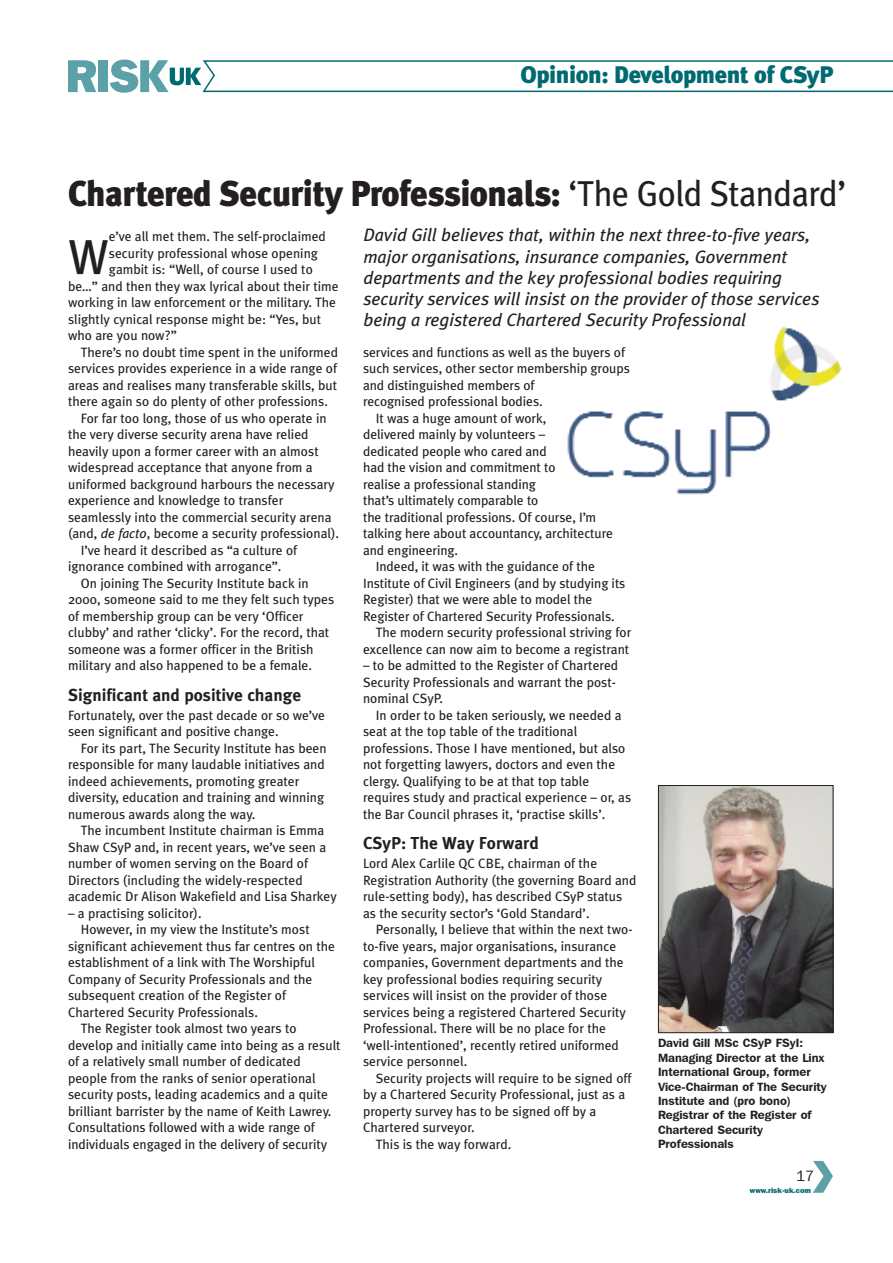
<style>
.page{position:relative;width:893px;height:1263px;background:#fff}
.page>*{position:absolute;margin:0;border:0;box-sizing:border-box;transform-origin:0 0}
.t1{font:49.05px "Meta Plus";color:#231f20}
.t2{font:900 36px "Meta Plus";letter-spacing:-.015em;color:#231f20;scale:.95 1}
.t3{font:900 24px "Meta Plus";letter-spacing:-.015em;color:#006a71}
.t4{font:italic 18px/21.3px "Meta Plus";color:#231f20}
.t5{font:700 17.25px "Meta Plus";color:#231f20}
.t6{font:15px "Franklin Gothic IT Cby BT";color:#231f20}
.t7{font:13.5px/16.5px "Meta Plus";color:#231f20}
.t8{font:600 12px/14.4px "Franklin Gothic IT Cby BT";color:#231f20}
.t9{font:800 7.5px "Franklin Gothic IT Cby BT";color:#006a71}
.s1{font-weight:400}
.s2{font-style:italic}
</style>
<div class="page">
<img style="left:660px;top:787px;width:171px;height:244px">
<div style="left:658px;top:785px;width:175px;height:248px;border:1px solid #231f20"></div>
<svg style="left:68px;top:60px;width:28px;height:32px"></svg>
<div style="left:98px;top:60px;width:10px;height:32px;background:#5ca0a8"></div>
<svg style="left:110px;top:60px;width:783px;height:33px"></svg>
<img style="left:567px;top:326px;width:275px;height:169px">
<svg style="left:813px;top:1161px;width:20px;height:32px"></svg>
<h3 class="t3" style="left:520px;top:61px;width:315px">Opinion: Development of CSyP</h3>
<h2 class="t2" style="left:68px;top:172px;width:821px">Chartered Security Professionals: <span class="s1">‘The Gold Standard’</span></h2>
<p class="t4" style="left:363px;top:224px;width:458px">David Gill believes that, within the next three-to-five years, major organisations, insurance companies, Government departments and the key professional bodies requiring security services will insist on the provider of those services being a registered Chartered Security Professional</p>
<p class="t7" style="left:109px;top:228px;width:219px">e’ve all met them. The self-proclaimed</p>
<p class="t7" style="left:109px;top:245px;width:211px">security professional whose opening</p>
<p class="t7" style="left:109px;top:261px;width:205px">gambit is: “Well, of course I used to</p>
<p class="t7" style="left:68px;top:278px;width:272px">be…” and then they wax lyrical about their time</p>
<p class="t7" style="left:68px;top:294px;width:270px">working in law enforcement or the military. The</p>
<p class="t7" style="left:68px;top:311px;width:255px">slightly cynical response might be: “Yes, but</p>
<p class="t7" style="left:68px;top:327px;width:110px">who are you now?”</p>
<p class="t7" style="left:81px;top:344px;width:259px">There’s no doubt time spent in the uniformed</p>
<p class="t7" style="left:68px;top:360px;width:271px">services provides experience in a wide range of</p>
<p class="t7" style="left:68px;top:377px;width:271px">areas and realises many transferable skills, but</p>
<p class="t7" style="left:68px;top:393px;width:261px">there again so do plenty of other professions.</p>
<p class="t7" style="left:81px;top:410px;width:248px">For far too long, those of us who operate in</p>
<p class="t7" style="left:68px;top:426px;width:242px">the very diverse security arena have relied</p>
<p class="t7" style="left:68px;top:443px;width:252px">heavily upon a former career with an almost</p>
<p class="t7" style="left:68px;top:459px;width:246px">widespread acceptance that anyone from a</p>
<p class="t7" style="left:68px;top:476px;width:268px">uniformed background harbours the necessary</p>
<p class="t7" style="left:68px;top:492px;width:217px">experience and knowledge to transfer</p>
<p class="t7" style="left:68px;top:509px;width:265px">seamlessly into the commercial security arena</p>
<p class="t7" style="left:68px;top:525px;width:272px">(and, <span class="s2">de facto</span>, become a security professional).</p>
<p class="t7" style="left:81px;top:542px;width:218px">I’ve heard it described as “a culture of</p>
<p class="t7" style="left:68px;top:558px;width:215px">ignorance combined with arrogance”.</p>
<p class="t7" style="left:81px;top:575px;width:229px">On joining The Security Institute back in</p>
<p class="t7" style="left:68px;top:591px;width:268px">2000, someone said to me they felt such types</p>
<p class="t7" style="left:68px;top:608px;width:237px">of membership group can be very ‘Officer</p>
<p class="t7" style="left:68px;top:624px;width:263px">clubby’ and rather ‘clicky’. For the record, that</p>
<p class="t7" style="left:68px;top:641px;width:247px">someone was a former officer in the British</p>
<p class="t7" style="left:68px;top:657px;width:246px">military and also happened to be a female.</p>
<p class="t5" style="left:68px;top:684px;width:235px">Significant and positive change</p>
<p class="t7" style="left:68px;top:707px;width:258px">Fortunately, over the past decade or so we’ve seen significant and positive change.</p>
<p class="t7" style="left:68px;top:740px;width:260px;text-indent:13px">For its part, The Security Institute has been responsible for many laudable initiatives and indeed achievements, promoting greater diversity, education and training and winning numerous awards along the way.</p>
<p class="t7" style="left:68px;top:822px;width:270px;text-indent:13px">The incumbent Institute chairman is Emma Shaw CSyP and, in recent years, we’ve seen a number of women serving on the Board of Directors (including the widely-respected academic Dr Alison Wakefield and Lisa Sharkey</p>
<p class="t7" style="left:68px;top:905px;width:135px">– a practising solicitor).</p>
<p class="t7" style="left:81px;top:921px;width:230px">However, in my view the Institute’s most</p>
<p class="t7" style="left:68px;top:938px;width:269px">significant achievement thus far centres on the</p>
<p class="t7" style="left:68px;top:954px;width:249px">establishment of a link with The Worshipful</p>
<p class="t7" style="left:68px;top:971px;width:246px">Company of Security Professionals and the</p>
<p class="t7" style="left:68px;top:987px;width:220px">subsequent creation of the Register of</p>
<p class="t7" style="left:68px;top:1004px;width:191px">Chartered Security Professionals.</p>
<p class="t7" style="left:81px;top:1020px;width:217px">The Register took almost two years to</p>
<p class="t7" style="left:68px;top:1037px;width:274px">develop and initially came into being as a result</p>
<p class="t7" style="left:68px;top:1053px;width:234px">of a relatively small number of dedicated</p>
<p class="t7" style="left:68px;top:1070px;width:249px">people from the ranks of senior operational</p>
<p class="t7" style="left:68px;top:1086px;width:262px">security posts, leading academics and a quite</p>
<p class="t7" style="left:68px;top:1103px;width:265px">brilliant barrister by the name of Keith Lawrey.</p>
<p class="t7" style="left:68px;top:1119px;width:248px">Consultations followed with a wide range of</p>
<p class="t7" style="left:68px;top:1136px;width:261px">individuals engaged in the delivery of security</p>
<h1 class="t1" style="left:68px;top:228px;width:42px">W</h1>
<p class="t7" style="left:363px;top:344px;width:263px">services and functions as well as the buyers of</p>
<p class="t7" style="left:363px;top:360px;width:268px">such services, other sector membership groups</p>
<p class="t7" style="left:363px;top:377px;width:173px">and distinguished members of</p>
<p class="t7" style="left:363px;top:393px;width:181px">recognised professional bodies.</p>
<p class="t7" style="left:376px;top:410px;width:172px">It was a huge amount of work,</p>
<p class="t7" style="left:363px;top:426px;width:184px">delivered mainly by volunteers –</p>
<p class="t7" style="left:363px;top:443px;width:185px">dedicated people who cared and</p>
<p class="t7" style="left:363px;top:459px;width:194px">had the vision and commitment to</p>
<p class="t7" style="left:363px;top:476px;width:174px">realise a professional standing</p>
<p class="t7" style="left:363px;top:492px;width:177px">that’s ultimately comparable to</p>
<p class="t7" style="left:363px;top:509px;width:234px">the traditional professions. Of course, I’m</p>
<p class="t7" style="left:363px;top:525px;width:251px">talking here about accountancy, architecture</p>
<p class="t7" style="left:363px;top:542px;width:97px">and engineering.</p>
<p class="t7" style="left:376px;top:558px;width:221px">Indeed, it was with the guidance of the</p>
<p class="t7" style="left:363px;top:575px;width:264px">Institute of Civil Engineers (and by studying its</p>
<p class="t7" style="left:363px;top:591px;width:231px">Register) that we were able to model the</p>
<p class="t7" style="left:363px;top:608px;width:253px">Register of Chartered Security Professionals.</p>
<p class="t7" style="left:376px;top:624px;width:257px">The modern security professional striving for</p>
<p class="t7" style="left:363px;top:641px;width:268px">excellence can now aim to become a registrant</p>
<p class="t7" style="left:363px;top:657px;width:257px">– to be admitted to the Register of Chartered<br>Security Professionals and warrant the post&shy;nominal CSyP.</p>
<p class="t7" style="left:363px;top:707px;width:270px;text-indent:13px">In order to be taken seriously, we needed a seat at the top table of the traditional professions. Those I have mentioned, but also not forgetting lawyers, doctors and even the clergy. Qualifying to be at that top table requires study and practical experience – or, as the Bar Council phrases it, ‘practise skills’.</p>
<p class="t5" style="left:363px;top:833px;width:177px">CSyP: The Way Forward</p>
<p class="t7" style="left:363px;top:855px;width:275px">Lord Alex Carlile QC CBE, chairman of the Registration Authority (the governing Board and rule-setting body), has described CSyP status as the security sector’s ‘Gold Standard’.</p>
<p class="t7" style="left:363px;top:921px;width:271px;text-indent:13px">Personally, I believe that within the next two&shy;to-five years, major organisations, insurance companies, Government departments and the key professional bodies requiring security services will insist on the provider of those services being a registered Chartered Security Professional. There will be no place for the ‘well-intentioned’, recently retired uniformed service personnel.</p>
<p class="t7" style="left:376px;top:1070px;width:257px">Security projects will require to be signed off</p>
<p class="t7" style="left:363px;top:1086px;width:264px">by a Chartered Security Professional, just as a</p>
<p class="t7" style="left:363px;top:1103px;width:235px">property survey has to be signed off by a</p>
<p class="t7" style="left:363px;top:1119px;width:113px">Chartered surveyor.</p>
<p class="t7" style="left:376px;top:1136px;width:137px">This is the way forward.</p>
<p class="t8" style="left:658px;top:1036px;width:170px">David Gill MSc CSyP FSyI:<br>Managing Director at the Linx<br>International Group, former<br>Vice-Chairman of The Security<br>Institute and (pro bono)<br>Registrar of the Register of<br>Chartered Security<br>Professionals</p>
<p class="t6" style="left:796px;top:1167px;width:19px">17</p>
<p class="t9" style="left:750px;top:1185px;width:63px">www.risk-uk.com</p>
</div>
